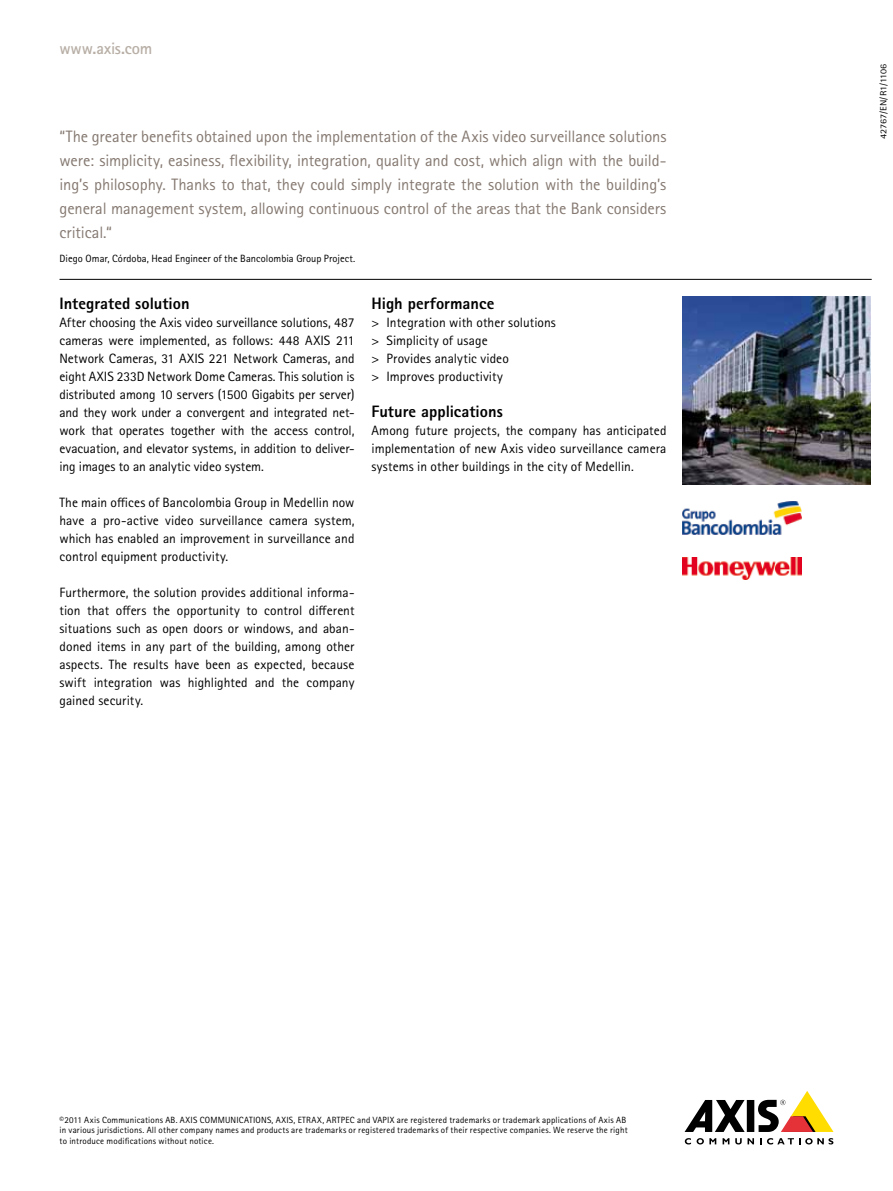
<style>
.page{position:relative;width:893px;height:1191px;background:#fff}
.page>*{position:absolute;margin:0;border:0;box-sizing:border-box;transform-origin:0 0}
.t1{font:16.5px/24px "Rotis Sans Serif Pro";letter-spacing:-.005em;color:#857971;text-align:justify}
.t2{font:800 16.5px "Rotis Sans Serif Pro";color:#000}
.t3{font:700 16.5px "Rotis Sans Serif Pro";letter-spacing:-.01em;color:#b8afa6}
.t4{font:13.5px/18px "Rotis Sans Serif Pro";color:#000;text-align:justify}
.t5{font:10.5px "Rotis Sans Serif Pro";letter-spacing:.005em;color:#000}
.t6{font:9px/10.8px "Rotis Sans Serif Pro";letter-spacing:.02em;color:#000}
.t7{font:9px "Rotis Sans Serif Pro";letter-spacing:.02em;color:#000;scale:1.12 1}
</style>
<div class="page">
<div style="left:747px;top:1100px;width:7px;height:32px;background:#000"></div>
<svg style="left:685px;top:1100px;width:60px;height:32px"></svg>
<svg style="left:758px;top:1091px;width:75px;height:41px"></svg>
<svg style="left:685px;top:1138px;width:6px;height:6px"></svg>
<svg style="left:697px;top:1138px;width:19px;height:6px"></svg>
<svg style="left:723px;top:1138px;width:6px;height:6px"></svg>
<svg style="left:735px;top:1138px;width:19px;height:6px"></svg>
<svg style="left:760px;top:1138px;width:73px;height:6px"></svg>
<hr style="left:60px;top:279px;width:812px;height:1px;background:#000">
<img style="left:682px;top:296px;width:189px;height:188px">
<img style="left:682px;top:501px;width:119px;height:33px">
<img style="left:682px;top:557px;width:119px;height:22px">
<p class="t3" style="left:60px;top:38px;width:94px">www.axis.com</p>
<p class="t1" style="left:60px;top:124px;width:608px">“The greater benefits obtained upon the implementation of the Axis video surveillance solutions</p>
<p class="t1" style="left:60px;top:148px;width:608px">were: simplicity, easiness, flexibility, integration, quality and cost, which align with the build&shy;ing’s philosophy. Thanks to that, they could simply integrate the solution with the building’s general management system, allowing continuous control of the areas that the Bank considers critical.“</p>
<p class="t5" style="left:60px;top:252px;width:297px">Diego Omar, Córdoba, Head Engineer of the Bancolombia Group Project.</p>
<p class="t2" style="left:60px;top:293px;width:132px">Integrated solution</p>
<p class="t4" style="left:60px;top:314px;width:297px">After choosing the Axis video surveillance solutions, 487 cameras were implemented, as follows: 448 AXIS 211<br>Network Cameras, 31 AXIS 221 Network Cameras, and eight AXIS 233D Network Dome Cameras. This solution is distributed among 10 servers (1500 Gigabits per server) and they work under a convergent and integrated net&shy;work that operates together with the access control, evacuation, and elevator systems, in addition to deliver&shy;ing images to an analytic video system.</p>
<p class="t4" style="left:60px;top:494px;width:296px">The main offices of Bancolombia Group in Medellin now have a pro-active video surveillance camera system, which has enabled an improvement in surveillance and control equipment productivity.</p>
<p class="t4" style="left:60px;top:584px;width:296px">Furthermore, the solution provides additional informa&shy;tion that offers the opportunity to control different situations such as open doors or windows, and aban&shy;doned items in any part of the building, among other aspects. The results have been as expected, because swift integration was highlighted and the company gained security.</p>
<p class="t2" style="left:372px;top:293px;width:124px">High performance</p>
<p class="t4" style="left:372px;top:314px;width:186px;text-align:left">&gt; Integration with other solutions &gt; Simplicity of usage<br>&gt; Provides analytic video<br>&gt; Improves productivity</p>
<p class="t2" style="left:372px;top:401px;width:133px">Future applications</p>
<p class="t4" style="left:372px;top:422px;width:296px">Among future projects, the company has anticipated implementation of new Axis video surveillance camera systems in other buildings in the city of Medellin.</p>
<p class="t6" style="left:60px;top:1114px;width:570px">©2011 Axis Communications AB. AXIS COMMUNICATIONS, AXIS, ETRAX, ARTPEC and VAPIX are registered trademarks or trademark applications of Axis AB in various jurisdictions. All other company names and products are trademarks or registered trademarks of their respective companies. We reserve the right to introduce modifications without notice.</p>
<p class="t7" style="left:878px;top:139px;width:69px;rotate:-90deg">42767/EN/R1/1106</p>
</div>
